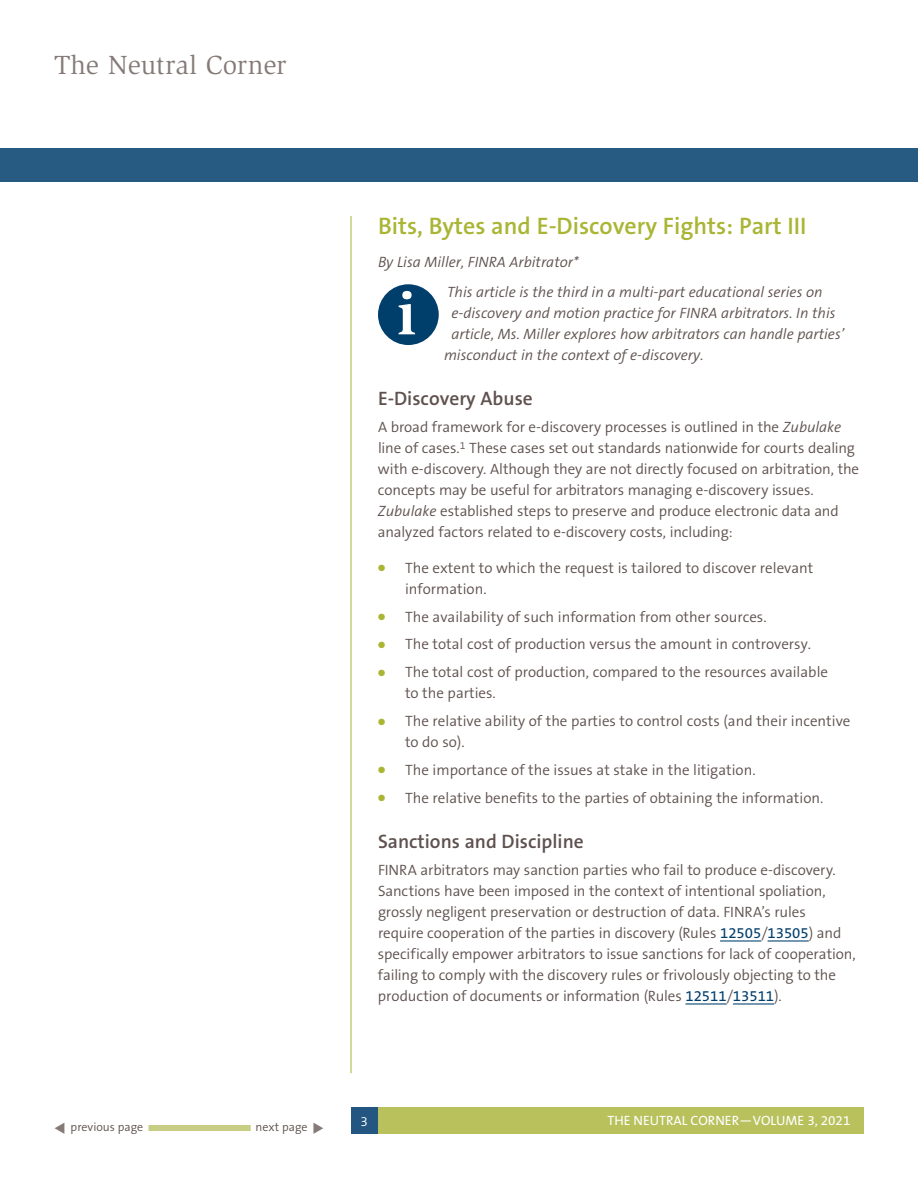
<style>
.page{position:relative;width:918px;height:1188px;background:#fff}
.page>*{position:absolute;margin:0;border:0;box-sizing:border-box;transform-origin:0 0}
.t1{font:27px "Slimbach LT";color:#857a78}
.t2{font:600 24px "The Sans B6";color:#a9b533}
.t3{font:600 19.5px "The Sans B6";color:#5e514e}
.t4{font:300 15px/21px "The Sans B4";color:#5e514e}
.t5{font:italic 300 15px/30px "The Sans B4";color:#5e514e}
.t6{font:13.5px "The Sans B5 Plain";color:#fff}
.t7{font:300 13.5px "The Sans B4";color:#fff}
.t8{font:300 12px "The Sans B4";color:#5e514e}
.s1{font-style:italic}
.s2{color:#a9b533}
.s3{font-family:"The Sans B5 Plain";font-weight:400;color:#003e6b}
.s4{color:#857a78}
</style>
<div class="page">
<div style="left:148px;top:1125px;width:103px;height:6px;background:#c7cd82"></div>
<div style="left:0;top:148px;width:918px;height:34px;background:#275b81"></div>
<div style="left:378px;top:1107px;width:486px;height:27px;background:#b8c15c"></div>
<div style="left:351px;top:1107px;width:27px;height:27px;background:#235680"></div>
<hr style="left:351px;top:216px;width:1px;height:857px;background:#a9b533">
<hr style="left:720px;top:940px;width:41px;height:2px;background:#003e6b">
<hr style="left:768px;top:940px;width:41px;height:2px;background:#003e6b">
<hr style="left:686px;top:1003px;width:41px;height:2px;background:#003e6b">
<hr style="left:733px;top:1003px;width:41px;height:2px;background:#003e6b">
<svg style="left:378px;top:284px;width:61px;height:61px"></svg>
<h1 class="t1" style="left:54px;top:50px;width:234px">The Neutral Corner</h1>
<h2 class="t2" style="left:378px;top:213px;width:430px">Bits, Bytes and E-Discovery Fights: Part III</h2>
<p class="t5" style="left:447px;top:247px;width:377px;text-indent:-69px">By Lisa Miller, FINRA Arbitrator*<br>This article is the third in a multi-part educational series on</p>
<p class="t5" style="left:452px;top:298px;width:386px">e-discovery and motion practice for FINRA arbitrators. In this</p>
<p class="t5" style="left:452px;top:319px;width:394px">article, Ms. Miller explores how arbitrators can handle parties’</p>
<p class="t5" style="left:444px;top:340px;width:261px">misconduct in the context of e-discovery.</p>
<h3 class="t3" style="left:378px;top:388px;width:156px">E-Discovery Abuse</h3>
<p class="t4" style="left:378px;top:417px;width:483px">A broad framework for e-discovery processes is outlined in the <span class="s1">Zubulake </span>line of cases.<sup>1</sup> These cases set out standards nationwide for courts dealing with e-discovery. Although they are not directly focused on arbitration, the concepts may be useful for arbitrators managing e-discovery issues.<br><span class="s1">Zubulake</span> established steps to preserve and produce electronic data and analyzed factors related to e-discovery costs, including:</p>
<p class="t4" style="left:405px;top:558px;width:410px;text-indent:-27px"><span class="s2">●</span> The extent to which the request is tailored to discover relevant information.</p>
<p class="t4" style="left:378px;top:606px;width:390px"><span class="s2">●</span> The availability of such information from other sources.</p>
<p class="t4" style="left:378px;top:634px;width:434px"><span class="s2">●</span> The total cost of production versus the amount in controversy.</p>
<p class="t4" style="left:405px;top:662px;width:425px;text-indent:-27px"><span class="s2">●</span> The total cost of production, compared to the resources available to the parties.</p>
<p class="t4" style="left:405px;top:711px;width:447px;text-indent:-27px"><span class="s2">●</span> The relative ability of the parties to control costs (and their incentive to do so).</p>
<p class="t4" style="left:378px;top:760px;width:379px"><span class="s2">●</span> The importance of the issues at stake in the litigation.</p>
<p class="t4" style="left:378px;top:788px;width:447px"><span class="s2">●</span> The relative benefits to the parties of obtaining the information.</p>
<h3 class="t3" style="left:378px;top:831px;width:207px">Sanctions and Discipline</h3>
<p class="t4" style="left:378px;top:860px;width:479px">FINRA arbitrators may sanction parties who fail to produce e-discovery.<br>Sanctions have been imposed in the context of intentional spoliation, grossly negligent preservation or destruction of data. FINRA’s rules<br>require cooperation of the parties in discovery (Rules <span class="s3">12505</span>/<span class="s3">13505</span>) and specifically empower arbitrators to issue sanctions for lack of cooperation, failing to comply with the discovery rules or frivolously objecting to the production of documents or information (Rules <span class="s3">12511</span>/<span class="s3">13511</span>).</p>
<p class="t8" style="left:54px;top:1120px;width:91px"><span class="s4">▼</span> previous page</p>
<p class="t8" style="left:256px;top:1120px;width:70px">next page <span class="s4">◆</span></p>
<p class="t7" style="left:361px;top:1114px;width:9px">3</p>
<p class="t6" style="left:607px;top:1113px;width:245px">THE NEUTRAL CORNER—VOLUME 3, 2021</p>
</div>
